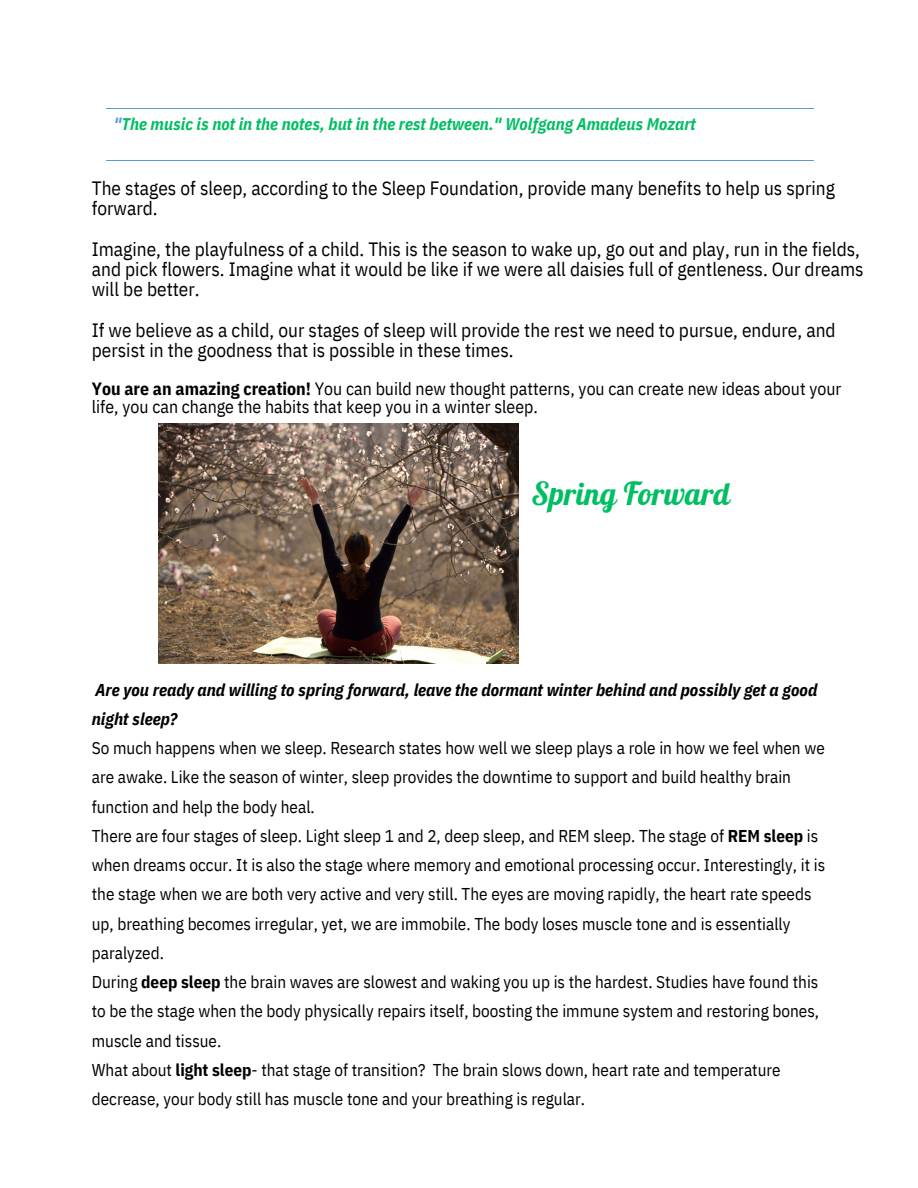
<style>
.page{position:relative;width:918px;height:1188px;background:#fff}
.page>*{position:absolute;margin:0;border:0;box-sizing:border-box;transform-origin:0 0}
.t1{font:31.2px "Lobster";letter-spacing:.01em;color:#00bf63}
.t2{font:19.2px/20.2px "IBM Plex Sans Cond";color:#000}
.t3{font:17.7px/18px "IBM Plex Sans Cond";color:#000}
.t4{font:17.1px/29.2px "IBM Plex Sans Cond";color:#000}
.t5{font:italic 700 17.1px/29.2px "IBM Plex Sans Cond";color:#000}
.t6{font:italic 700 16.8px "IBM Plex Sans Cond";color:#00bf63}
.s1{color:#5b9bd5}
.s2{font-weight:700}
</style>
<div class="page">
<hr style="left:106px;top:108px;width:707px;height:1px;background:#5b9bd5">
<hr style="left:106px;top:160px;width:707px;height:1px;background:#5b9bd5">
<img style="left:159px;top:423px;width:359px;height:240px">
<p class="t6" style="left:114px;top:113px;width:584px"><span class="s1">"</span>The music is not in the notes, but in the rest between." Wolfgang Amadeus Mozart</p>
<p class="t2" style="left:92px;top:178px;width:745px">The stages of sleep, according to the Sleep Foundation, provide many benefits to help us spring forward.</p>
<p class="t2" style="left:92px;top:238px;width:773px">Imagine, the playfulness of a child. This is the season to wake up, go out and play, run in the fields, and pick flowers. Imagine what it would be like if we were all daisies full of gentleness. Our dreams will be better.</p>
<p class="t2" style="left:92px;top:319px;width:745px">If we believe as a child, our stages of sleep will provide the rest we need to pursue, endure, and persist in the goodness that is possible in these times.</p>
<p class="t3" style="left:92px;top:380px;width:751px"><span class="s2">You are an amazing creation!</span> You can build new thought patterns, you can create new ideas about your life, you can change the habits that keep you in a winter sleep.</p>
<h1 class="t1" style="left:532px;top:474px;width:200px">Spring Forward</h1>
<p class="t5" style="left:92px;top:675px;width:727px">Are you ready and willing to spring forward, leave the dormant winter behind and possibly get a good night sleep?</p>
<p class="t4" style="left:92px;top:733px;width:735px">So much happens when we sleep. Research states how well we sleep plays a role in how we feel when we are awake. Like the season of winter, sleep provides the downtime to support and build healthy brain function and help the body heal.<br>There are four stages of sleep. Light sleep 1 and 2, deep sleep, and REM sleep. The stage of <span class="s2">REM sleep</span> is when dreams occur. It is also the stage where memory and emotional processing occur. Interestingly, it is the stage when we are both very active and very still. The eyes are moving rapidly, the heart rate speeds up, breathing becomes irregular, yet, we are immobile. The body loses muscle tone and is essentially paralyzed.<br>During <span class="s2">deep sleep</span> the brain waves are slowest and waking you up is the hardest. Studies have found this to be the stage when the body physically repairs itself, boosting the immune system and restoring bones, muscle and tissue.<br>What about <span class="s2">light sleep</span>- that stage of transition? The brain slows down, heart rate and temperature decrease, your body still has muscle tone and your breathing is regular.</p>
</div>
